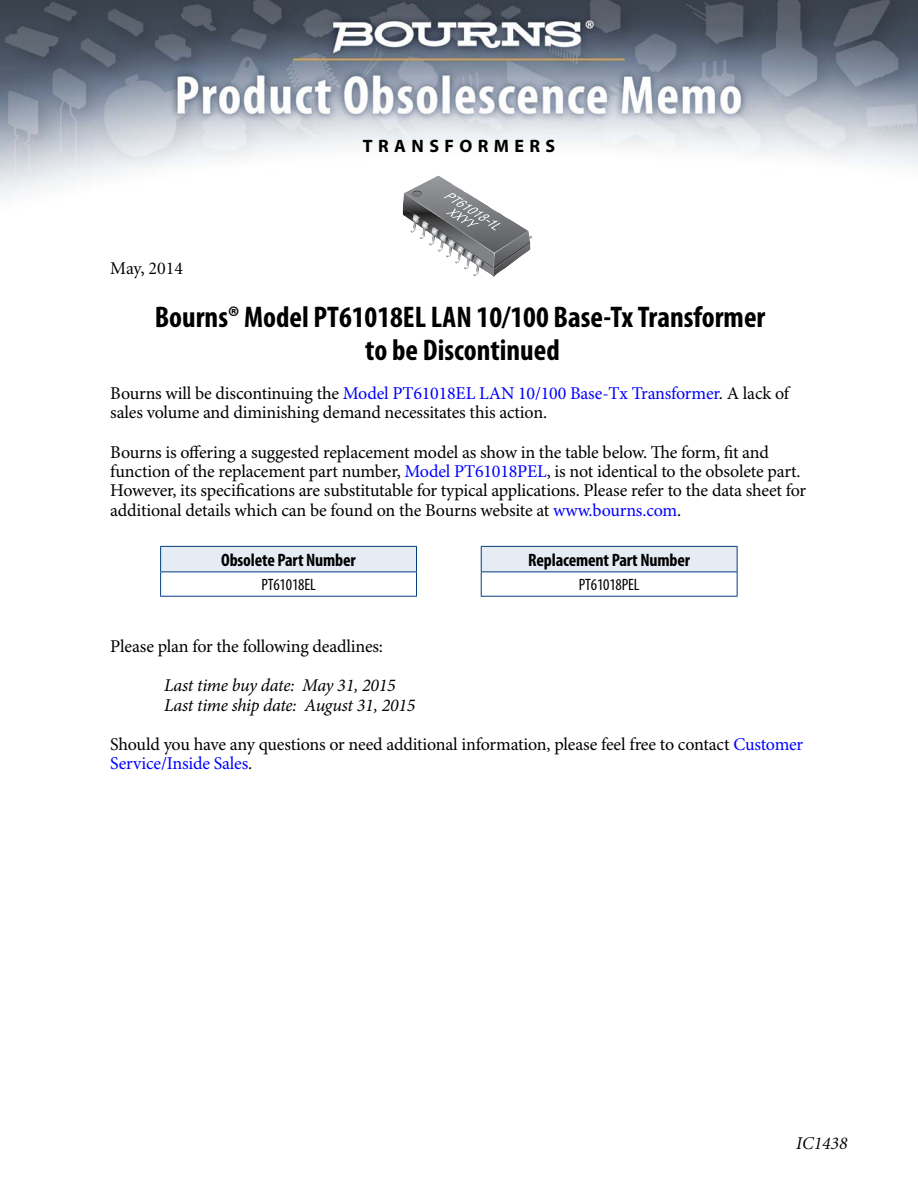
<style>
.page{position:relative;width:918px;height:1188px;background:#fff}
.page>*{position:absolute;margin:0;border:0;box-sizing:border-box;transform-origin:0 0}
.t1{font:700 condensed 30px/33px "Myriad Pro";color:#000;text-align:center}
.t2{font:18px/19.5px "Minion Pro";letter-spacing:-.01em;color:#000}
.t3{font:italic 18px/19.5px "Minion Pro";letter-spacing:-.02em;color:#000}
.t4{font:700 condensed 18px "Myriad Pro";letter-spacing:-.01em;color:#000}
.t5{font:700 18px "Myriad Pro";letter-spacing:.3em;color:#000}
.t6{font:18px "Minion";color:#000}
.t7{font:italic 18px "Minion";color:#000}
.t8{font:condensed 16.5px "Myriad Pro";letter-spacing:-.01em;color:#000}
.s1{color:#00f}
</style>
<div class="page">
<img style="left:0;top:0;width:918px;height:215px">
<div style="left:161px;top:546px;width:256px;height:26px;background:#e6ecf3"></div>
<hr style="left:160px;top:546px;width:257px;height:1px;background:#003f80">
<hr style="left:160px;top:572px;width:257px;height:1px;background:#003f80">
<svg style="left:160px;top:547px;width:1px;height:49px"></svg>
<svg style="left:416px;top:547px;width:1px;height:49px"></svg>
<hr style="left:160px;top:596px;width:257px;height:1px;background:#003f80">
<div style="left:481px;top:546px;width:256px;height:26px;background:#e6ecf3"></div>
<hr style="left:481px;top:546px;width:257px;height:1px;background:#003f80">
<hr style="left:481px;top:572px;width:257px;height:1px;background:#003f80">
<svg style="left:481px;top:547px;width:1px;height:49px"></svg>
<svg style="left:737px;top:547px;width:1px;height:49px"></svg>
<hr style="left:481px;top:596px;width:257px;height:1px;background:#003f80">
<svg style="left:403px;top:176px;width:129px;height:101px"></svg>
<p class="t5" style="left:363px;top:135px;width:194px">TRANSFORMERS</p>
<p class="t6" style="left:110px;top:262px;width:74px">May, 2014</p>
<h1 class="t1" style="left:155px;top:300px;width:612px">Bourns® Model PT61018EL LAN 10/100 Base-Tx Transformer to be Discontinued</h1>
<p class="t2" style="left:110px;top:385px;width:680px">Bourns will be discontinuing the <span class="s1">Model PT61018EL LAN 10/100 Base-Tx Transformer</span>. A lack of sales volume and diminishing demand necessitates this action.</p>
<p class="t2" style="left:110px;top:444px;width:698px">Bourns is offering a suggested replacement model as show in the table below. The form, fit and function of the replacement part number, <span class="s1">Model PT61018PEL</span>, is not identical to the obsolete part.<br>However, its specifications are substitutable for typical applications. Please refer to the data sheet for additional details which can be found on the Bourns website at <span class="s1">www.bourns.com</span>.</p>
<p class="t4" style="left:221px;top:549px;width:136px">Obsolete Part Number</p>
<p class="t8" style="left:261px;top:575px;width:56px">PT61018EL</p>
<p class="t4" style="left:528px;top:549px;width:163px">Replacement Part Number</p>
<p class="t8" style="left:579px;top:575px;width:62px">PT61018PEL</p>
<p class="t2" style="left:110px;top:639px;width:274px">Please plan for the following deadlines:</p>
<p class="t3" style="left:164px;top:678px;width:253px">Last time buy date: May 31, 2015<br>Last time ship date: August 31, 2015</p>
<p class="t2" style="left:110px;top:736px;width:695px">Should you have any questions or need additional information, please feel free to contact <span class="s1">Customer<br>Service/Inside Sales</span>.</p>
<p class="t7" style="left:796px;top:1136px;width:53px">IC1438</p>
</div>
